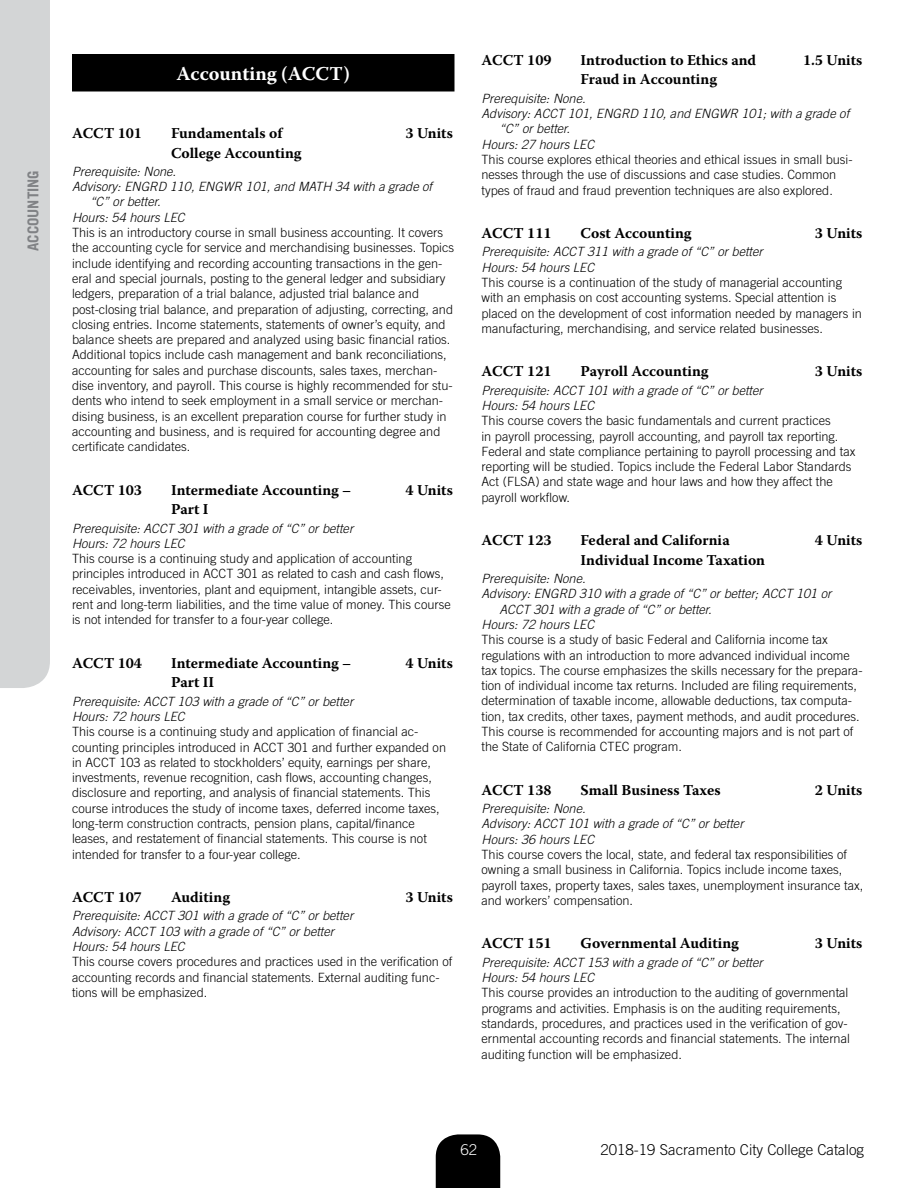
<style>
.page{position:relative;width:918px;height:1188px;background:#fff}
.page>*{position:absolute;margin:0;border:0;box-sizing:border-box;transform-origin:0 0}
.Department_Title{font:700 19.5px "Warnock Pro";color:#fff}
.Course_Title{font:700 15px "Warnock Pro";color:#000}
.Course_Title_p2{font:700 15px "Warnock Pro";color:#000}
.t1{font:300 15px "Trade Gothic";color:#000}
.t2{font:700 15px "Trade Gothic";color:#808285}
.t3{font:300 15px "Trade Gothic";color:#fff}
.Course_Description{font:300 12.75px/15.3px "Trade Gothic";color:#000}
.PreReq{font:italic 300 12.75px "Trade Gothic LT Std";color:#000}
.Advisory{font:italic 300 12.75px/15.3px "Trade Gothic LT Std";color:#000}
.Hours{font:italic 300 12.75px "Trade Gothic LT Std";color:#000}
</style>
<div class="page">
<svg style="left:436px;top:1134px;width:64px;height:54px;background:#101010"></svg>
<div style="left:0;top:0;width:50px;height:688px;background:#d3d5d6"></div>
<div style="left:72px;top:54px;width:382px;height:38px;background:#000"></div>
<p class="t2" style="left:24px;top:251px;width:82px;rotate:-90deg">ACCOUNTING</p>
<h2 class="Department_Title" style="left:177px;top:61px;width:175px">Accounting (ACCT)</h2>
<h3 class="Course_Title" style="left:72px;top:124px;width:72px">ACCT 101</h3>
<h3 class="Course_Title" style="left:171px;top:124px;width:113px">Fundamentals of</h3>
<h3 class="Course_Title" style="left:405px;top:124px;width:49px">3 Units</h3>
<h3 class="Course_Title_p2" style="left:171px;top:144px;width:132px">College Accounting</h3>
<p class="PreReq" style="left:72px;top:164px;width:106px">Prerequisite: None.</p>
<p class="Advisory" style="left:90px;top:179px;width:344px;text-indent:-18px">Advisory: ENGRD 110, ENGWR 101, and MATH 34 with a grade of “C” or better.</p>
<p class="Hours" style="left:72px;top:210px;width:114px">Hours: 54 hours LEC</p>
<p class="Course_Description" style="left:72px;top:225px;width:384px">This is an introductory course in small business accounting. It covers the accounting cycle for service and merchandising businesses. Topics include identifying and recording accounting transactions in the gen&shy;eral and special journals, posting to the general ledger and subsidiary ledgers, preparation of a trial balance, adjusted trial balance and post-closing trial balance, and preparation of adjusting, correcting, and closing entries. Income statements, statements of owner’s equity, and balance sheets are prepared and analyzed using basic financial ratios.<br>Additional topics include cash management and bank reconciliations, accounting for sales and purchase discounts, sales taxes, merchan&shy;dise inventory, and payroll. This course is highly recommended for stu&shy;dents who intend to seek employment in a small service or merchan&shy;dising business, is an excellent preparation course for further study in accounting and business, and is required for accounting degree and certificate candidates.</p>
<h3 class="Course_Title" style="left:72px;top:481px;width:72px">ACCT 103</h3>
<h3 class="Course_Title" style="left:171px;top:481px;width:182px">Intermediate Accounting –</h3>
<h3 class="Course_Title" style="left:405px;top:481px;width:49px">4 Units</h3>
<h3 class="Course_Title_p2" style="left:171px;top:500px;width:39px">Part I</h3>
<p class="PreReq" style="left:72px;top:520px;width:283px">Prerequisite: ACCT 301 with a grade of “C” or better</p>
<p class="Hours" style="left:72px;top:536px;width:114px">Hours: 72 hours LEC</p>
<p class="Course_Description" style="left:72px;top:551px;width:380px">This course is a continuing study and application of accounting principles introduced in ACCT 301 as related to cash and cash flows, receivables, inventories, plant and equipment, intangible assets, cur&shy;rent and long-term liabilities, and the time value of money. This course is not intended for transfer to a four-year college.</p>
<h3 class="Course_Title" style="left:72px;top:654px;width:72px">ACCT 104</h3>
<h3 class="Course_Title" style="left:171px;top:654px;width:182px">Intermediate Accounting –</h3>
<h3 class="Course_Title" style="left:405px;top:654px;width:49px">4 Units</h3>
<h3 class="Course_Title_p2" style="left:171px;top:673px;width:45px">Part II</h3>
<p class="PreReq" style="left:72px;top:694px;width:283px">Prerequisite: ACCT 103 with a grade of “C” or better</p>
<p class="Hours" style="left:72px;top:709px;width:114px">Hours: 72 hours LEC</p>
<p class="Course_Description" style="left:72px;top:724px;width:376px">This course is a continuing study and application of financial ac&shy;counting principles introduced in ACCT 301 and further expanded on in ACCT 103 as related to stockholders’ equity, earnings per share, investments, revenue recognition, cash flows, accounting changes, disclosure and reporting, and analysis of financial statements. This course introduces the study of income taxes, deferred income taxes, long-term construction contracts, pension plans, capital/finance leases, and restatement of financial statements. This course is not intended for transfer to a four-year college.</p>
<h3 class="Course_Title" style="left:72px;top:888px;width:72px">ACCT 107</h3>
<h3 class="Course_Title" style="left:171px;top:888px;width:61px">Auditing</h3>
<h3 class="Course_Title" style="left:405px;top:888px;width:49px">3 Units</h3>
<p class="PreReq" style="left:72px;top:908px;width:283px">Prerequisite: ACCT 301 with a grade of “C” or better</p>
<p class="Advisory" style="left:72px;top:924px;width:264px">Advisory: ACCT 103 with a grade of “C” or better</p>
<p class="Hours" style="left:72px;top:939px;width:114px">Hours: 54 hours LEC</p>
<p class="Course_Description" style="left:72px;top:954px;width:382px">This course covers procedures and practices used in the verification of accounting records and financial statements. External auditing func&shy;tions will be emphasized.</p>
<h3 class="Course_Title" style="left:482px;top:51px;width:72px">ACCT 109</h3>
<h3 class="Course_Title" style="left:580px;top:51px;width:177px">Introduction to Ethics and</h3>
<h3 class="Course_Title" style="left:803px;top:51px;width:61px">1.5 Units</h3>
<h3 class="Course_Title_p2" style="left:580px;top:70px;width:138px">Fraud in Accounting</h3>
<p class="PreReq" style="left:482px;top:91px;width:106px">Prerequisite: None.</p>
<p class="Advisory" style="left:500px;top:106px;width:351px;text-indent:-18px">Advisory: ACCT 101, ENGRD 110, and ENGWR 101; with a grade of “C” or better.</p>
<p class="Hours" style="left:482px;top:137px;width:114px">Hours: 27 hours LEC</p>
<p class="Course_Description" style="left:482px;top:152px;width:373px">This course explores ethical theories and ethical issues in small busi&shy;nesses through the use of discussions and case studies. Common types of fraud and fraud prevention techniques are also explored.</p>
<h3 class="Course_Title" style="left:482px;top:224px;width:72px">ACCT 111</h3>
<h3 class="Course_Title" style="left:580px;top:224px;width:113px">Cost Accounting</h3>
<h3 class="Course_Title" style="left:815px;top:224px;width:49px">3 Units</h3>
<p class="PreReq" style="left:482px;top:244px;width:283px">Prerequisite: ACCT 311 with a grade of “C” or better</p>
<p class="Hours" style="left:482px;top:260px;width:114px">Hours: 54 hours LEC</p>
<p class="Course_Description" style="left:482px;top:275px;width:382px">This course is a continuation of the study of managerial accounting with an emphasis on cost accounting systems. Special attention is placed on the development of cost information needed by managers in manufacturing, merchandising, and service related businesses.</p>
<h3 class="Course_Title" style="left:482px;top:362px;width:72px">ACCT 121</h3>
<h3 class="Course_Title" style="left:580px;top:362px;width:130px">Payroll Accounting</h3>
<h3 class="Course_Title" style="left:815px;top:362px;width:49px">3 Units</h3>
<p class="PreReq" style="left:482px;top:383px;width:283px">Prerequisite: ACCT 101 with a grade of “C” or better</p>
<p class="Hours" style="left:482px;top:398px;width:114px">Hours: 54 hours LEC</p>
<p class="Course_Description" style="left:482px;top:413px;width:376px">This course covers the basic fundamentals and current practices<br>in payroll processing, payroll accounting, and payroll tax reporting.<br>Federal and state compliance pertaining to payroll processing and tax reporting will be studied. Topics include the Federal Labor Standards Act (FLSA) and state wage and hour laws and how they affect the payroll workflow.</p>
<h3 class="Course_Title" style="left:482px;top:531px;width:72px">ACCT 123</h3>
<h3 class="Course_Title" style="left:580px;top:531px;width:151px">Federal and California</h3>
<h3 class="Course_Title" style="left:815px;top:531px;width:49px">4 Units</h3>
<h3 class="Course_Title_p2" style="left:580px;top:551px;width:186px">Individual Income Taxation</h3>
<p class="PreReq" style="left:482px;top:571px;width:106px">Prerequisite: None.</p>
<p class="Advisory" style="left:500px;top:586px;width:333px;text-indent:-18px">Advisory: ENGRD 310 with a grade of “C” or better; ACCT 101 or<br>ACCT 301 with a grade of “C” or better.</p>
<p class="Hours" style="left:482px;top:617px;width:114px">Hours: 72 hours LEC</p>
<p class="Course_Description" style="left:482px;top:632px;width:383px">This course is a study of basic Federal and California income tax regulations with an introduction to more advanced individual income tax topics. The course emphasizes the skills necessary for the prepara&shy;tion of individual income tax returns. Included are filing requirements, determination of taxable income, allowable deductions, tax computa&shy;tion, tax credits, other taxes, payment methods, and audit procedures.<br>This course is recommended for accounting majors and is not part of the State of California CTEC program.</p>
<h3 class="Course_Title" style="left:482px;top:781px;width:72px">ACCT 138</h3>
<h3 class="Course_Title" style="left:580px;top:781px;width:142px">Small Business Taxes</h3>
<h3 class="Course_Title" style="left:815px;top:781px;width:49px">2 Units</h3>
<p class="PreReq" style="left:482px;top:801px;width:106px">Prerequisite: None.</p>
<p class="Advisory" style="left:482px;top:816px;width:264px">Advisory: ACCT 101 with a grade of “C” or better</p>
<p class="Hours" style="left:482px;top:832px;width:114px">Hours: 36 hours LEC</p>
<p class="Course_Description" style="left:482px;top:847px;width:383px">This course covers the local, state, and federal tax responsibilities of owning a small business in California. Topics include income taxes, payroll taxes, property taxes, sales taxes, unemployment insurance tax, and workers’ compensation.</p>
<h3 class="Course_Title" style="left:482px;top:934px;width:72px">ACCT 151</h3>
<h3 class="Course_Title" style="left:580px;top:934px;width:160px">Governmental Auditing</h3>
<h3 class="Course_Title" style="left:815px;top:934px;width:49px">3 Units</h3>
<p class="PreReq" style="left:482px;top:955px;width:283px">Prerequisite: ACCT 153 with a grade of “C” or better</p>
<p class="Hours" style="left:482px;top:970px;width:114px">Hours: 54 hours LEC</p>
<p class="Course_Description" style="left:482px;top:985px;width:370px">This course provides an introduction to the auditing of governmental programs and activities. Emphasis is on the auditing requirements, standards, procedures, and practices used in the verification of gov&shy;ernmental accounting records and financial statements. The internal auditing function will be emphasized.</p>
<p class="t3" style="left:461px;top:1141px;width:18px">62</p>
<p class="t1" style="left:601px;top:1141px;width:265px">2018-19 Sacramento City College Catalog</p>
</div>
